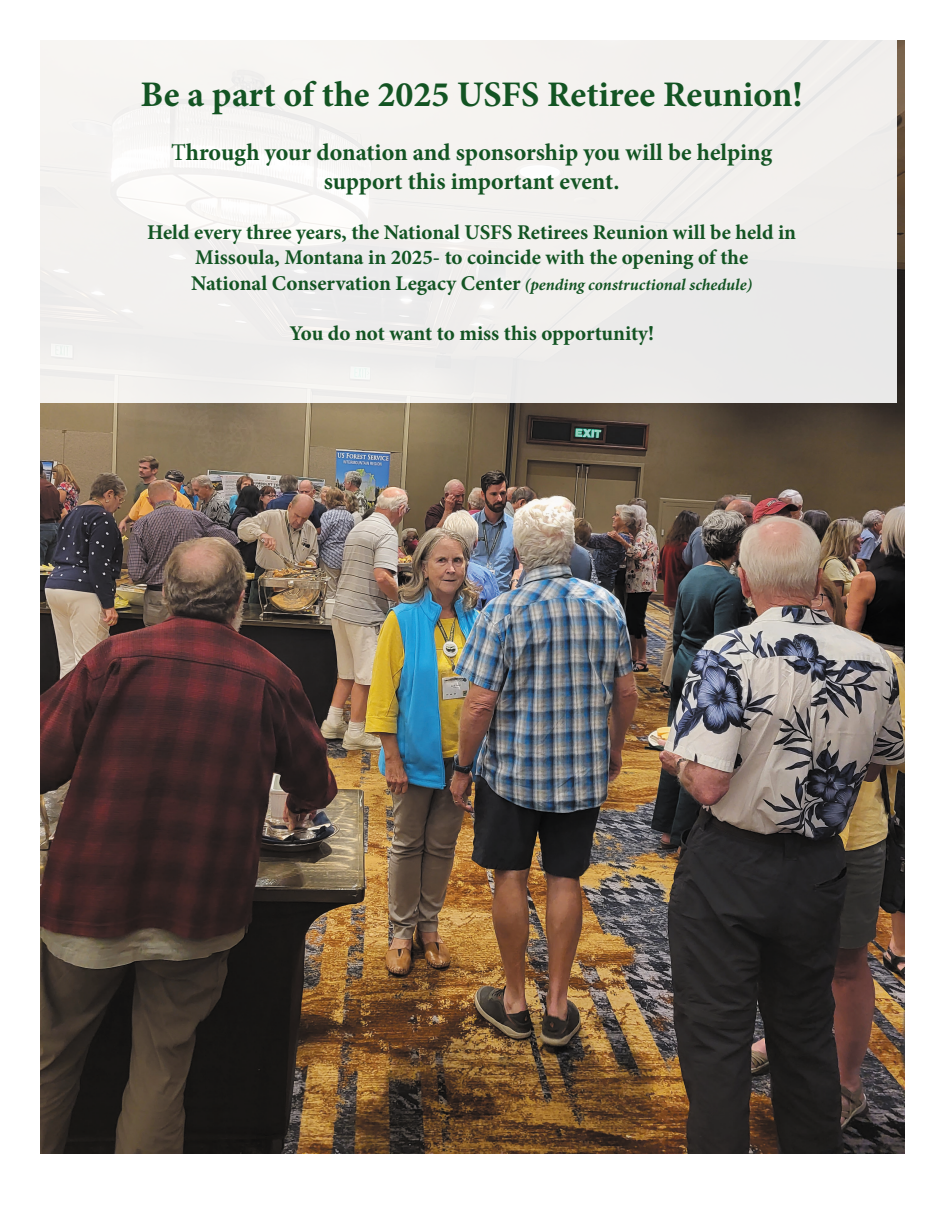
<style>
.page{position:relative;width:945px;height:1215px;background:#fff}
.page>*{position:absolute;margin:0;border:0;box-sizing:border-box;transform-origin:0 0}
.t1{font:700 36px "Minion Pro";color:#135423}
.t2{font:700 24px "Minion Pro";letter-spacing:-.005em;color:#135423}
.t3{font:700 21px "Minion Pro";color:#135423}
.s1{font-weight:400}
.s2{font-style:italic;font-size:16.5px}
</style>
<div class="page">
<img style="left:40px;top:40px;width:864px;height:1113px">
<div style="left:40px;top:40px;width:857px;height:363px;background:#f2f0ee"></div>
<p class="t1" style="left:141px;top:69px;width:664px">Be a part of the 2025 USFS Retiree Reunion!</p>
<p class="t2" style="left:171px;top:135px;width:603px"><span class="s1">T</span>hrough your donation and sponsorship you will be helping</p>
<p class="t2" style="left:324px;top:164px;width:298px">support this important event.</p>
<p class="t3" style="left:147px;top:218px;width:650px">Held every three years, the National USFS Retirees Reunion will be held in</p>
<p class="t3" style="left:195px;top:243px;width:555px">Missoula, Montana in 2025- to coincide with the opening of the</p>
<p class="t3" style="left:191px;top:268px;width:563px">National Conservation Legacy Center <span class="s2">(pending constructional schedule)</span></p>
<p class="t3" style="left:289px;top:318px;width:366px">You do not want to miss this opportunity!</p>
</div>
